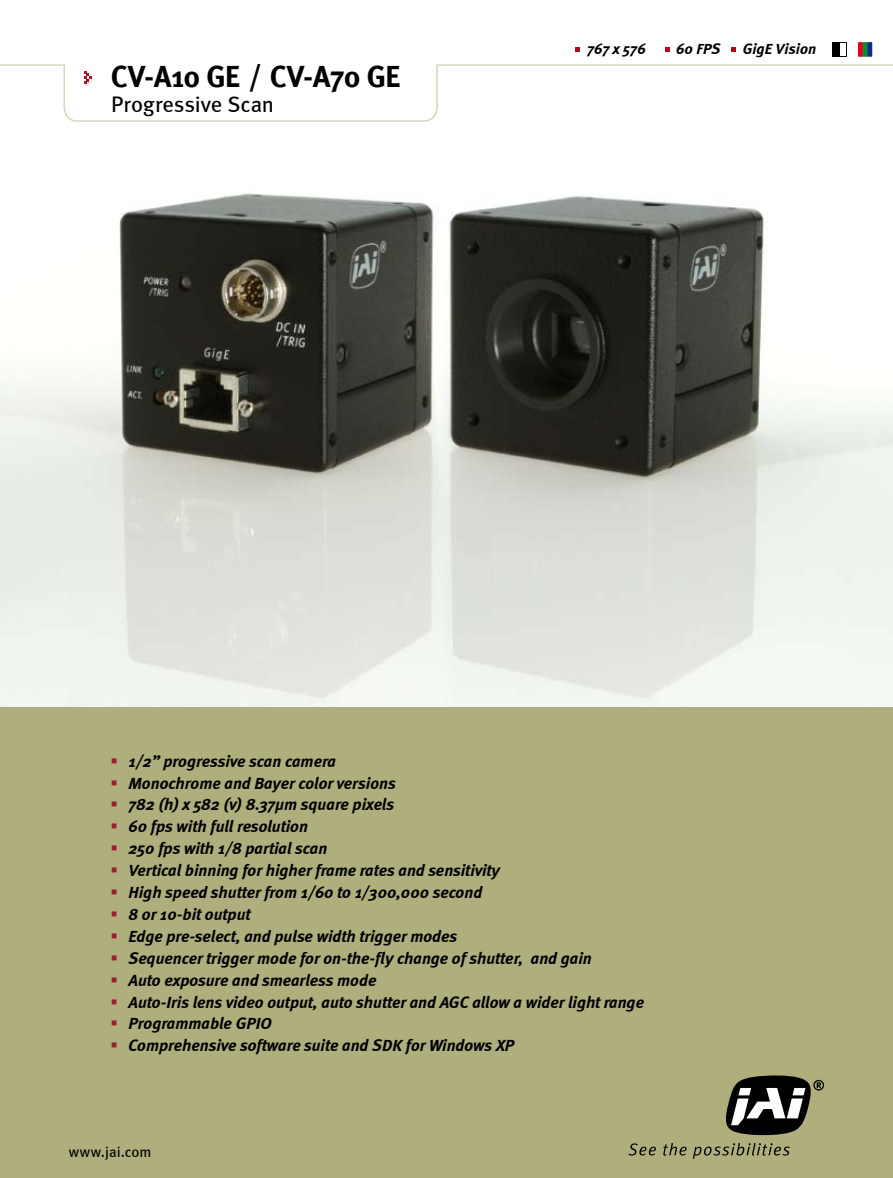
<style>
.page{position:relative;width:893px;height:1178px;background:#fff}
.page>*{position:absolute;margin:0;border:0;box-sizing:border-box;transform-origin:0 0}
.t1{font:30px "Meta Bold A";letter-spacing:-.005em;color:#000}
.t2{font:22.5px "Meta";letter-spacing:-.01em;color:#000}
.t3{font:italic 700 16.5px/21.9px "Meta";color:#000}
.t4{font:16.5px/21.9px "Wingdings";color:#9f1d2f;text-align:justify}
.t5{font:italic 700 15px "Meta";letter-spacing:.005em;color:#000}
.t6{font:15px "Meta";color:#000}
</style>
<div class="page">
<div style="left:0;top:707px;width:893px;height:471px;background:#aeaf7d"></div>
<svg style="left:725px;top:1075px;width:99px;height:60px"></svg>
<svg style="left:628px;top:1143px;width:28px;height:12px"></svg>
<svg style="left:663px;top:1143px;width:24px;height:12px"></svg>
<svg style="left:693px;top:1143px;width:97px;height:16px"></svg>
<svg style="left:0;top:64px;width:893px;height:58px"></svg>
<img style="left:0;top:193px;width:893px;height:514px">
<svg style="left:731px;top:47px;width:5px;height:4px"></svg>
<svg style="left:665px;top:47px;width:5px;height:4px"></svg>
<svg style="left:575px;top:47px;width:5px;height:4px"></svg>
<svg style="left:109px;top:64px;width:294px;height:58px"></svg>
<svg style="left:832px;top:42px;width:15px;height:15px"></svg>
<svg style="left:858px;top:42px;width:14px;height:14px"></svg>
<h1 class="t1" style="left:111px;top:59px;width:291px">CV-A10 GE / CV-A70 GE</h1>
<h2 class="t2" style="left:111px;top:91px;width:164px">Progressive Scan</h2>
<p class="t5" style="left:587px;top:40px;width:60px">767 x 576</p>
<p class="t5" style="left:676px;top:40px;width:46px">60 FPS</p>
<p class="t5" style="left:743px;top:40px;width:75px">GigE Vision</p>
<p class="t4" style="left:111px;top:750px;width:9px">▪ ▪ ▪ ▪ ▪ ▪ ▪ ▪ ▪ ▪ ▪ ▪ ▪ ▪</p>
<p class="t3" style="left:129px;top:750px;width:517px">1/2” progressive scan camera<br>Monochrome and Bayer color versions<br>782 (h) x 582 (v) 8.37µm square pixels<br>60 fps with full resolution<br>250 fps with 1/8 partial scan<br>Vertical binning for higher frame rates and sensitivity<br>High speed shutter from 1/60 to 1/300,000 second<br>8 or 10-bit output<br>Edge pre-select, and pulse width trigger modes<br>Sequencer trigger mode for on-the-fly change of shutter, and gain<br>Auto exposure and smearless mode<br>Auto-Iris lens video output, auto shutter and AGC allow a wider light range Programmable GPIO<br>Comprehensive software suite and SDK for Windows XP</p>
<p class="t6" style="left:69px;top:1143px;width:84px">www.jai.com</p>
</div>
